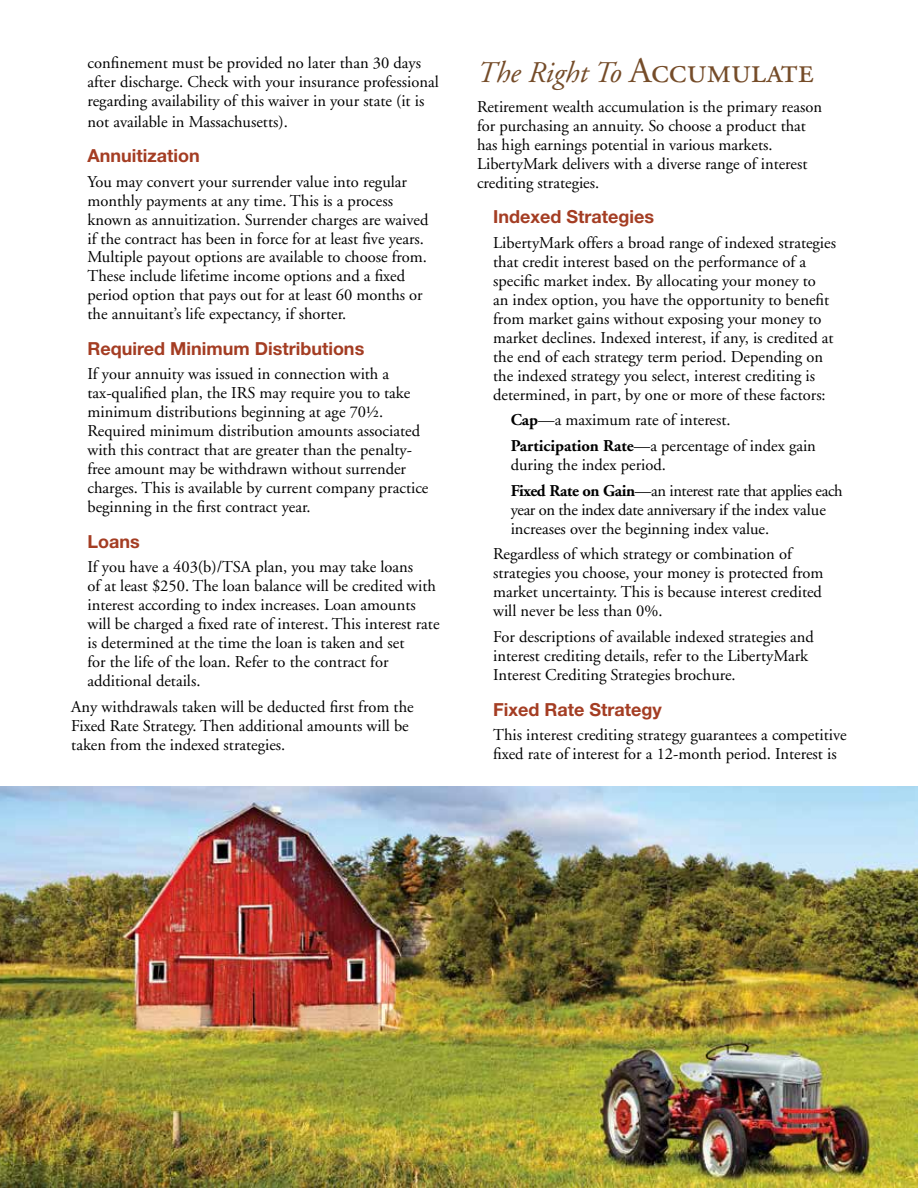
<style>
.page{position:relative;width:918px;height:1188px;background:#fff}
.page>*{position:absolute;margin:0;border:0;box-sizing:border-box;transform-origin:0 0}
.t1{font:italic 30px "Adobe Garamond";color:#754c29}
.t2{font:700 18px "Helvetica Neue LT Pro";color:#a43d23}
.t3{font:16.5px/18.9px "Adobe Garamond";color:#000}
.t4{font:16.5px/25.7px "Adobe Garamond";letter-spacing:-.02em;color:#000}
.s1{font-family:"Adobe Garamond Regular SC";font-style:normal;font-size:36px}
.s2{font-weight:700}
</style>
<div class="page">
<img style="left:0;top:786px;width:918px;height:402px">
<p class="t3" style="left:87px;top:54px;width:353px">confinement must be provided no later than 30 days after discharge. Check with your insurance professional regarding availability of this waiver in your state (it is</p>
<p class="t3" style="left:87px;top:112px;width:202px">not available in Massachusetts).</p>
<p class="t2" style="left:87px;top:145px;width:114px">Annuitization</p>
<p class="t3" style="left:87px;top:172px;width:342px">You may convert your surrender value into regular monthly payments at any time. This is a process known as annuitization. Surrender charges are waived if the contract has been in force for at least five years.<br>Multiple payout options are available to choose from.<br>These include lifetime income options and a fixed period option that pays out for at least 60 months or the annuitant’s life expectancy, if shorter.</p>
<p class="t2" style="left:87px;top:338px;width:278px">Required Minimum Distributions</p>
<p class="t3" style="left:87px;top:365px;width:343px">If your annuity was issued in connection with a tax-qualified plan, the IRS may require you to take minimum distributions beginning at age 70½.<br>Required minimum distribution amounts associated with this contract that are greater than the penalty&shy;free amount may be withdrawn without surrender charges. This is available by current company practice beginning in the first contract year.</p>
<p class="t2" style="left:87px;top:530px;width:54px">Loans</p>
<p class="t3" style="left:87px;top:558px;width:354px">If you have a 403(b)/TSA plan, you may take loans<br>of at least $250. The loan balance will be credited with interest according to index increases. Loan amounts will be charged a fixed rate of interest. This interest rate is determined at the time the loan is taken and set<br>for the life of the loan. Refer to the contract for additional details.</p>
<p class="t3" style="left:71px;top:698px;width:344px">Any withdrawals taken will be deducted first from the<br>Fixed Rate Strategy. Then additional amounts will be taken from the indexed strategies.</p>
<h1 class="t1" style="left:477px;top:57px;width:338px">The Right To <span class="s1">Accumulate</span></h1>
<p class="t3" style="left:477px;top:98px;width:347px">Retirement wealth accumulation is the primary reason for purchasing an annuity. So choose a product that has high earnings potential in various markets.<br>LibertyMark delivers with a diverse range of interest crediting strategies.</p>
<p class="t2" style="left:493px;top:206px;width:162px">Indexed Strategies</p>
<p class="t3" style="left:493px;top:234px;width:344px">LibertyMark offers a broad range of indexed strategies that credit interest based on the performance of a specific market index. By allocating your money to<br>an index option, you have the opportunity to benefit from market gains without exposing your money to market declines. Indexed interest, if any, is credited at the end of each strategy term period. Depending on the indexed strategy you select, interest crediting is determined, in part, by one or more of these factors:</p>
<p class="t3" style="left:511px;top:408px;width:307px;line-height:25.7px"><span class="s2">Cap</span>—a maximum rate of interest.<br><span class="s2">Participation Rate</span>—a percentage of index gain</p>
<p class="t4" style="left:511px;top:452px;width:333px">during the index period.<br><span class="s2">Fixed Rate on Gain</span>—an interest rate that applies each</p>
<p class="t3" style="left:511px;top:501px;width:317px">year on the index date anniversary if the index value increases over the beginning index value.</p>
<p class="t3" style="left:493px;top:545px;width:332px">Regardless of which strategy or combination of strategies you choose, your money is protected from market uncertainty. This is because interest credited will never be less than 0%.</p>
<p class="t3" style="left:493px;top:628px;width:322px">For descriptions of available indexed strategies and interest crediting details, refer to the LibertyMark<br>Interest Crediting Strategies brochure.</p>
<p class="t2" style="left:493px;top:698px;width:170px">Fixed Rate Strategy</p>
<p class="t3" style="left:493px;top:726px;width:355px">This interest crediting strategy guarantees a competitive fixed rate of interest for a 12-month period. Interest is</p>
</div>
